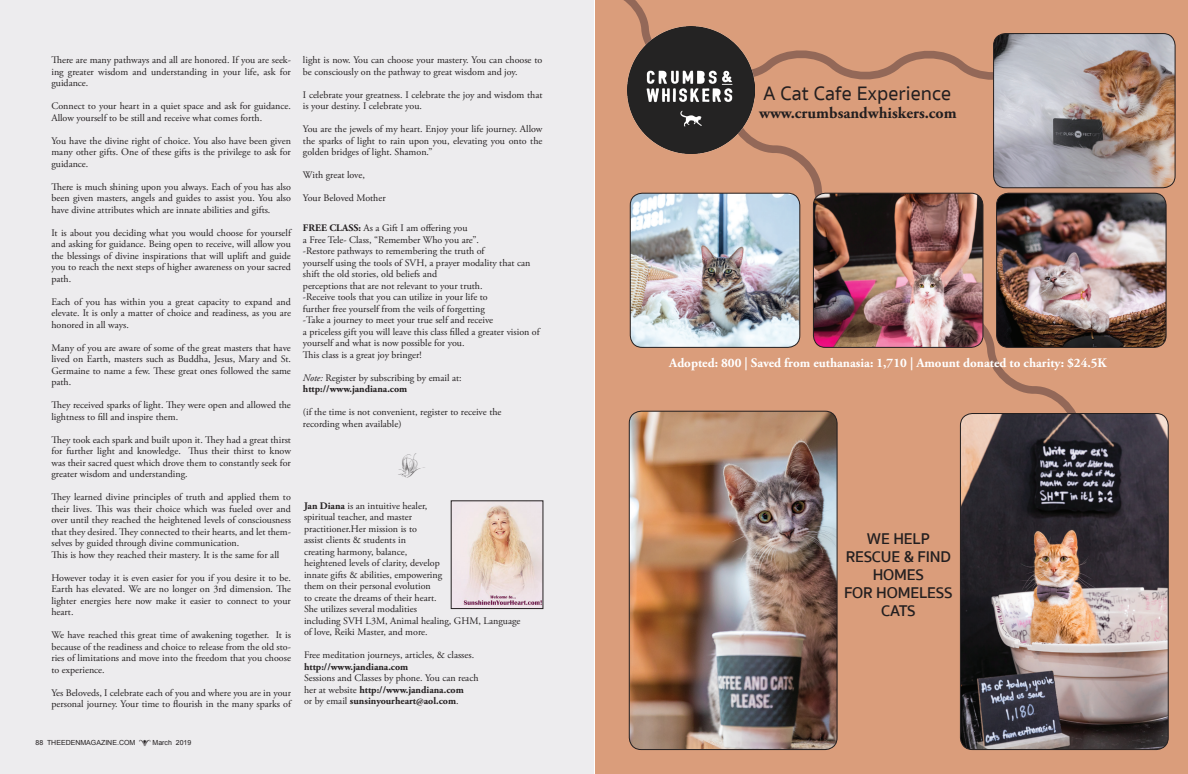
<style>
.page{position:relative;width:1188px;height:774px;background:#fff}
.page>*{position:absolute;margin:0;border:0;box-sizing:border-box;transform-origin:0 0}
.t1{font:33px "Penmanship Birdsand Ornaments Free";color:#231f20}
.t2{font:500 20px "Sukhumvit Set";color:#231f20}
.t3{font:600 16px/18px "Sukhumvit Set";letter-spacing:-.01em;color:#231f20;text-align:center}
.t4{font:700 16px "Adobe Garamond Pro";color:#231f20}
.t5{font:700 13px "Adobe Garamond Pro";color:#fff}
.t6{font:10px/11.5px "Adobe Garamond Pro";color:#231f20;text-align:justify}
.t7{font:700 10px "Adobe Garamond Pro";color:#231f20}
.t8{font:7px "Arial";color:#231f20}
.s1{font-weight:700}
.s2{font-style:italic}
.s3{font-weight:400}
</style>
<div class="page">
<div style="left:0;top:0;width:594px;height:774px;background:#edecee"></div>
<img style="left:462px;top:504px;width:79px;height:102px">
<div style="left:595px;top:0;width:593px;height:774px;background:#da9d7b"></div>
<img style="left:629px;top:478px;width:207px;height:272px">
<div style="left:629px;top:411px;width:209px;height:339px;border:1px solid #231f20;border-radius:12px"></div>
<img style="left:1128px;top:35px;width:46px;height:153px">
<svg style="left:623px;top:0;width:505px;height:478px"></svg>
<img style="left:630px;top:193px;width:170px;height:154px">
<div style="left:630px;top:193px;width:170px;height:155px;border:1px solid #231f20;border-radius:12px"></div>
<img style="left:997px;top:193px;width:168px;height:154px">
<div style="left:996px;top:193px;width:171px;height:155px;border:1px solid #231f20;border-radius:12px"></div>
<img style="left:813px;top:193px;width:170px;height:154px">
<div style="left:813px;top:193px;width:170px;height:155px;border:1px solid #231f20;border-radius:12px"></div>
<img style="left:627px;top:26px;width:128px;height:128px">
<img style="left:960px;top:414px;width:207px;height:336px">
<div style="left:960px;top:413px;width:209px;height:337px;border:1px solid #231f20;border-radius:12px"></div>
<p class="t6" style="left:51px;top:55px;width:241px">There are many pathways and all are honored. If you are seek&shy;ing greater wisdom and understanding in your life, ask for guidance.</p>
<p class="t6" style="left:51px;top:101px;width:241px">Connect to your heart in a quiet space and ask for guidance.<br>Allow yourself to be still and receive what comes forth.</p>
<p class="t6" style="left:51px;top:135px;width:241px">You have the divine right of choice. You also have been given many other gifts. One of these gifts is the privilege to ask for guidance.</p>
<p class="t6" style="left:51px;top:181px;width:241px">There is much shining upon you always. Each of you has also been given masters, angels and guides to assist you. You also have divine attributes which are innate abilities and gifts.</p>
<p class="t6" style="left:51px;top:227px;width:241px">It is about you deciding what you would choose for yourself and asking for guidance. Being open to receive, will allow you the blessings of divine inspirations that will uplift and guide you to reach the next steps of higher awareness on your sacred path.</p>
<p class="t6" style="left:51px;top:296px;width:241px">Each of you has within you a great capacity to expand and elevate. It is only a matter of choice and readiness, as you are honored in all ways.</p>
<p class="t6" style="left:51px;top:342px;width:241px">Many of you are aware of some of the great masters that have lived on Earth, masters such as Buddha, Jesus, Mary and St.<br>Germaine to name a few. These great ones followed the same path.</p>
<p class="t6" style="left:51px;top:400px;width:241px">They received sparks of light. They were open and allowed the lightness to fill and inspire them.</p>
<p class="t6" style="left:51px;top:434px;width:241px">They took each spark and built upon it. They had a great thirst for further light and knowledge. Thus their thirst to know was their sacred quest which drove them to constantly seek for greater wisdom and understanding.</p>
<p class="t6" style="left:51px;top:492px;width:241px">They learned divine principles of truth and applied them to their lives. This was their choice which was fueled over and over until they reached the heightened levels of consciousness that they desired. They connected to their hearts, and let them&shy;selves by guided through divine communication.</p>
<p class="t6" style="left:51px;top:549px;width:229px">This is how they reached their mastery. It is the same for all</p>
<p class="t6" style="left:51px;top:572px;width:241px">However today it is even easier for you if you desire it to be.<br>Earth has elevated. We are no longer on 3rd dimension. The lighter energies here now make it easier to connect to your heart.</p>
<p class="t6" style="left:51px;top:630px;width:241px">We have reached this great time of awakening together. It is because of the readiness and choice to release from the old sto&shy;ries of limitations and move into the freedom that you choose to experience.</p>
<p class="t6" style="left:51px;top:687px;width:241px">Yes Beloveds, I celebrate each of you and where you are in your personal journey. Your time to flourish in the many sparks of</p>
<p class="t6" style="left:303px;top:55px;width:241px">light is now. You can choose your mastery. You can choose to be consciously on the pathway to great wisdom and joy.</p>
<p class="t6" style="left:303px;top:89px;width:241px">I celebrate your greatness. I celebrate the joy and wisdom that is your destiny. I celebrate you.</p>
<p class="t6" style="left:303px;top:124px;width:241px">You are the jewels of my heart. Enjoy your life journey. Allow the sparks of light to rain upon you, elevating you onto the golden bridges of light. Shamon.”</p>
<p class="t6" style="left:303px;top:170px;width:63px">With great love,</p>
<p class="t6" style="left:303px;top:193px;width:84px">Your Beloved Mother</p>
<p class="t6" style="left:303px;top:223px;width:166px"><span class="s1">FREE CLASS:</span> As a Gift I am offering you</p>
<p class="t6" style="left:303px;top:234px;width:178px">a Free Tele- Class, “Remember Who you are”.</p>
<p class="t6" style="left:303px;top:246px;width:183px">-Restore pathways to remembering the truth of</p>
<p class="t6" style="left:303px;top:257px;width:229px">yourself using the tools of SVH, a prayer modality that can shift the old stories, old beliefs and</p>
<p class="t6" style="left:303px;top:280px;width:181px">perceptions that are not relevant to your truth.</p>
<p class="t6" style="left:303px;top:292px;width:186px">-Receive tools that you can utilize in your life to</p>
<p class="t6" style="left:303px;top:303px;width:183px">further free yourself from the veils of forgetting</p>
<p class="t6" style="left:303px;top:315px;width:192px">-Take a journey to meet your true self and receive</p>
<p class="t6" style="left:303px;top:326px;width:238px">a priceless gift you will leave this class filled a greater vision of yourself and what is now possible for you.</p>
<p class="t6" style="left:303px;top:349px;width:120px">This class is a great joy bringer!</p>
<p class="t6" style="left:303px;top:372px;width:160px"><span class="s2">Note:</span> Register by subscribing by email at:</p>
<p class="t7" style="left:303px;top:383px;width:106px">http://www.jandiana.com</p>
<p class="t6" style="left:303px;top:407px;width:200px">(if the time is not convenient, register to receive the</p>
<p class="t6" style="left:303px;top:419px;width:100px">recording when available)</p>
<p class="t1" style="left:397px;top:453px;width:30px">■</p>
<p class="t6" style="left:304px;top:500px;width:125px"><span class="s1">Jan Diana</span> is an intuitive healer,</p>
<p class="t6" style="left:304px;top:512px;width:110px">spiritual teacher, and master</p>
<p class="t6" style="left:304px;top:523px;width:114px">practitioner.Her mission is to</p>
<p class="t6" style="left:304px;top:535px;width:103px">assist clients &amp; students in</p>
<p class="t6" style="left:304px;top:546px;width:105px">creating harmony, balance,</p>
<p class="t6" style="left:304px;top:558px;width:140px">heightened levels of clarity, develop innate gifts &amp; abilities, empowering</p>
<p class="t6" style="left:304px;top:581px;width:128px">them on their personal evolution</p>
<p class="t6" style="left:304px;top:592px;width:134px">to create the dreams of their heart.<br>She utilizes several modalities</p>
<p class="t6" style="left:304px;top:615px;width:218px">including SVH L3M, Animal healing, GHM, Language</p>
<p class="t6" style="left:304px;top:627px;width:125px">of love, Reiki Master, and more.</p>
<p class="t6" style="left:304px;top:650px;width:172px">Free meditation journeys, articles, &amp; classes.</p>
<p class="t7" style="left:304px;top:661px;width:106px">http://www.jandiana.com</p>
<p class="t6" style="left:304px;top:673px;width:176px">Sessions and Classes by phone. You can reach</p>
<p class="t7" style="left:304px;top:684px;width:161px"><span class="s3">her at website</span> http://www.jandiana.com</p>
<p class="t7" style="left:304px;top:695px;width:156px"><span class="s3">or by email</span> sunsinyourheart@aol.com<span class="s3">.</span></p>
<p class="t8" style="left:36px;top:738px;width:101px">88 THEEDENMAGAZINE.COM</p>
<p class="t8" style="left:153px;top:738px;width:40px">March 2019</p>
<p class="t2" style="left:763px;top:80px;width:190px">A Cat Cafe Experience</p>
<p class="t4" style="left:759px;top:103px;width:199px">www.crumbsandwhiskers.com</p>
<p class="t5" style="left:669px;top:356px;width:439px">Adopted: 800 | Saved from euthanasia: 1,710 | Amount donated to charity: $24.5K</p>
<p class="t3" style="left:867px;top:530px;width:64px">WE HELP</p>
<p class="t3" style="left:846px;top:548px;width:107px">RESCUE &amp; FIND<br>HOMES</p>
<p class="t3" style="left:844px;top:584px;width:110px">FOR HOMELESS<br>CATS</p>
</div>
